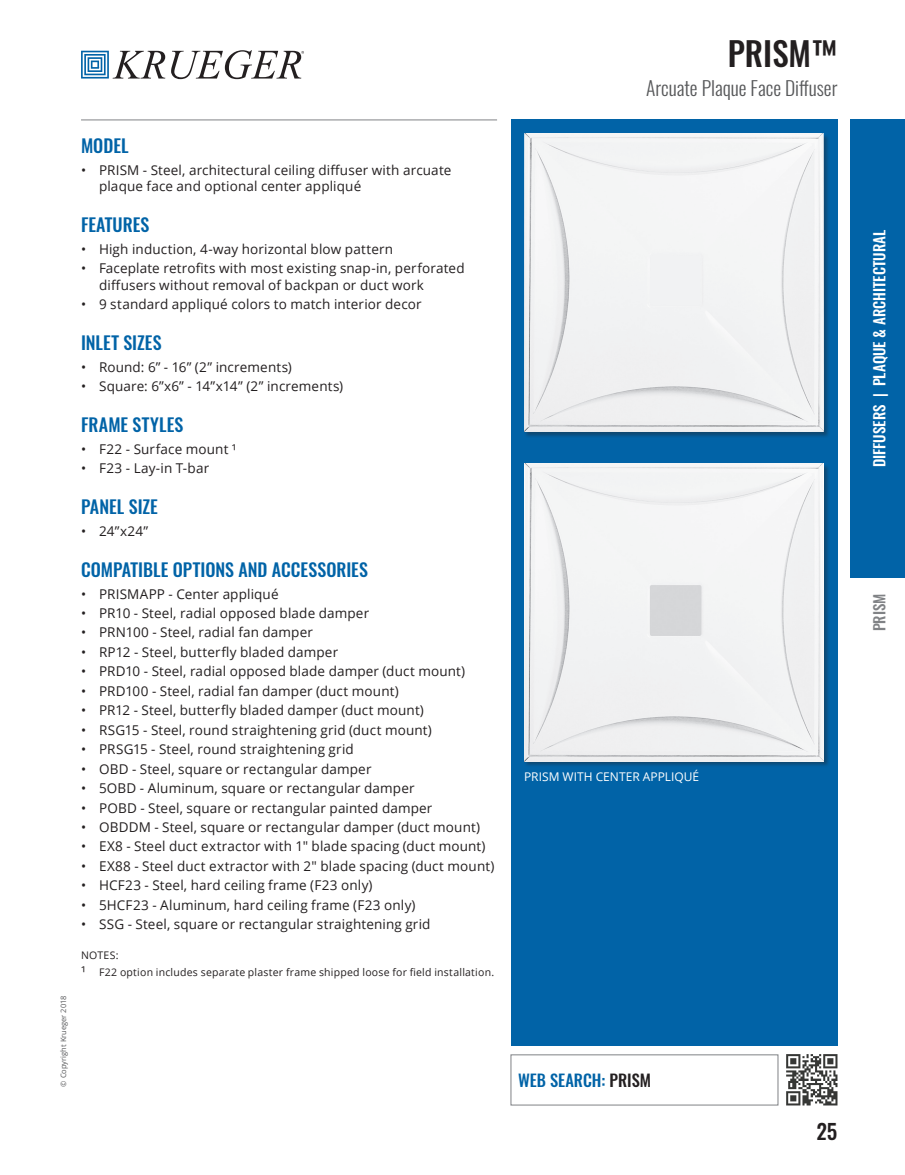
<style>
.page{position:relative;width:905px;height:1175px;background:#fff}
.page>*{position:absolute;margin:0;border:0;box-sizing:border-box;transform-origin:0 0}
.t1{font:500 33px "Oswald";color:#231f20}
.t2{font:500 21px "Oswald";color:#231f20}
.t3{font:300 19.5px "Oswald";color:#57585a}
.t4{font:500 18px "Oswald";color:#0163a7}
.t5{font:500 16.5px "Oswald";color:#0163a7}
.t6{font:500 15px "Oswald";color:#fff}
.t7{font:500 15px "Oswald";color:#808285}
.t8{font:13.5px/16.2px "Open Sans";letter-spacing:.01em;color:#231f20}
.t9{font:12px "Open Sans";color:#fff}
.t10{font:10.5px/16.2px "Open Sans";letter-spacing:.02em;color:#231f20}
.t11{font:7.5px "Open Sans";color:#57585a}
.s1{font-size:13.5px}
.s2{color:#231f20}
</style>
<div class="page">
<svg style="left:81px;top:51px;width:84px;height:28px"></svg>
<svg style="left:171px;top:50px;width:133px;height:29px"></svg>
<hr style="left:81px;top:120px;width:416px;height:1px;background:#808285">
<div style="left:850px;top:120px;width:54px;height:458px;background:#0163a7"></div>
<div style="left:510px;top:120px;width:327px;height:926px;background:#0163a7"></div>
<img style="left:778px;top:1054px;width:60px;height:52px">
<div style="left:510px;top:1054px;width:268px;height:51px;border:1px solid #808285"></div>
<div style="left:524px;top:463px;width:306px;height:304px;background:#231f20;opacity:.4"></div>
<img style="left:524px;top:463px;width:300px;height:298px">
<div style="left:524px;top:134px;width:306px;height:304px;background:#231f20;opacity:.4"></div>
<div style="left:524px;top:134px;width:300px;height:297px;background:#f2f3f3"></div>
<p class="t11" style="left:58px;top:1086px;width:93px;rotate:-90deg">© Copyright Krueger 2018</p>
<h3 class="t4" style="left:81px;top:133px;width:49px">MODEL</h3>
<p class="t8" style="left:99px;top:162px;width:354px;text-indent:-18px">• PRISM - Steel, architectural ceiling diffuser with arcuate plaque face and optional center appliqué</p>
<h3 class="t4" style="left:81px;top:212px;width:70px">FEATURES</h3>
<p class="t8" style="left:81px;top:240px;width:314px">• High induction, 4-way horizontal blow pattern</p>
<p class="t8" style="left:99px;top:260px;width:367px;text-indent:-18px">• Faceplate retrofits with most existing snap-in, perforated diffusers without removal of backpan or duct work</p>
<p class="t8" style="left:81px;top:296px;width:342px">• 9 standard appliqué colors to match interior decor</p>
<h3 class="t4" style="left:81px;top:330px;width:82px">INLET SIZES</h3>
<p class="t8" style="left:81px;top:358px;width:212px">• Round: 6” - 16” (2” increments)</p>
<p class="t8" style="left:81px;top:378px;width:264px">• Square: 6”x6” - 14”x14” (2” increments)</p>
<h3 class="t4" style="left:81px;top:412px;width:104px">FRAME STYLES</h3>
<p class="t8" style="left:81px;top:440px;width:157px">• F22 - Surface mount ¹</p>
<p class="t8" style="left:81px;top:460px;width:130px">• F23 - Lay-in T-bar</p>
<h3 class="t4" style="left:81px;top:494px;width:78px">PANEL SIZE</h3>
<p class="t8" style="left:81px;top:522px;width:69px">• 24”x24”</p>
<h3 class="t4" style="left:81px;top:557px;width:288px">COMPATIBLE OPTIONS AND ACCESSORIES</h3>
<p class="t8" style="left:81px;top:585px;width:199px">• PRISMAPP - Center appliqué</p>
<p class="t8" style="left:81px;top:604px;width:289px">• PR10 - Steel, radial opposed blade damper</p>
<p class="t8" style="left:81px;top:624px;width:233px">• PRN100 - Steel, radial fan damper</p>
<p class="t8" style="left:81px;top:643px;width:259px">• RP12 - Steel, butterfly bladed damper</p>
<p class="t8" style="left:81px;top:663px;width:385px">• PRD10 - Steel, radial opposed blade damper (duct mount)</p>
<p class="t8" style="left:81px;top:682px;width:319px">• PRD100 - Steel, radial fan damper (duct mount)</p>
<p class="t8" style="left:81px;top:702px;width:344px">• PR12 - Steel, butterfly bladed damper (duct mount)</p>
<p class="t8" style="left:81px;top:721px;width:352px">• RSG15 - Steel, round straightening grid (duct mount)</p>
<p class="t8" style="left:81px;top:741px;width:274px">• PRSG15 - Steel, round straightening grid</p>
<p class="t8" style="left:81px;top:760px;width:292px">• OBD - Steel, square or rectangular damper</p>
<p class="t8" style="left:81px;top:779px;width:335px">• 5OBD - Aluminum, square or rectangular damper</p>
<p class="t8" style="left:81px;top:799px;width:353px">• POBD - Steel, square or rectangular painted damper</p>
<p class="t8" style="left:81px;top:818px;width:400px">• OBDDM - Steel, square or rectangular damper (duct mount)</p>
<p class="t8" style="left:81px;top:838px;width:406px">• EX8 - Steel duct extractor with 1" blade spacing (duct mount)</p>
<p class="t8" style="left:81px;top:857px;width:415px">• EX88 - Steel duct extractor with 2" blade spacing (duct mount)</p>
<p class="t8" style="left:81px;top:877px;width:293px">• HCF23 - Steel, hard ceiling frame (F23 only)</p>
<p class="t8" style="left:81px;top:896px;width:336px">• 5HCF23 - Aluminum, hard ceiling frame (F23 only)</p>
<p class="t8" style="left:81px;top:915px;width:351px">• SSG - Steel, square or rectangular straightening grid</p>
<p class="t10" style="left:81px;top:947px;width:414px">NOTES:<br><span class="s1">¹</span> F22 option includes separate plaster frame shipped loose for field installation.</p>
<h1 class="t1" style="left:727px;top:30px;width:111px">PRISM™</h1>
<h3 class="t3" style="left:646px;top:75px;width:193px">Arcuate Plaque Face Diffuser</h3>
<p class="t9" style="left:524px;top:768px;width:177px">PRISM WITH CENTER APPLIQUÉ</p>
<p class="t5" style="left:518px;top:1069px;width:134px">WEB SEARCH: <span class="s2">PRISM</span></p>
<h2 class="t2" style="left:816px;top:1116px;width:22px">25</h2>
<p class="t6" style="left:868px;top:467px;width:239px;rotate:-90deg">DIFFUSERS | PLAQUE &amp; ARCHITECTURAL</p>
<p class="t7" style="left:868px;top:631px;width:39px;rotate:-90deg">PRISM</p>
</div>
